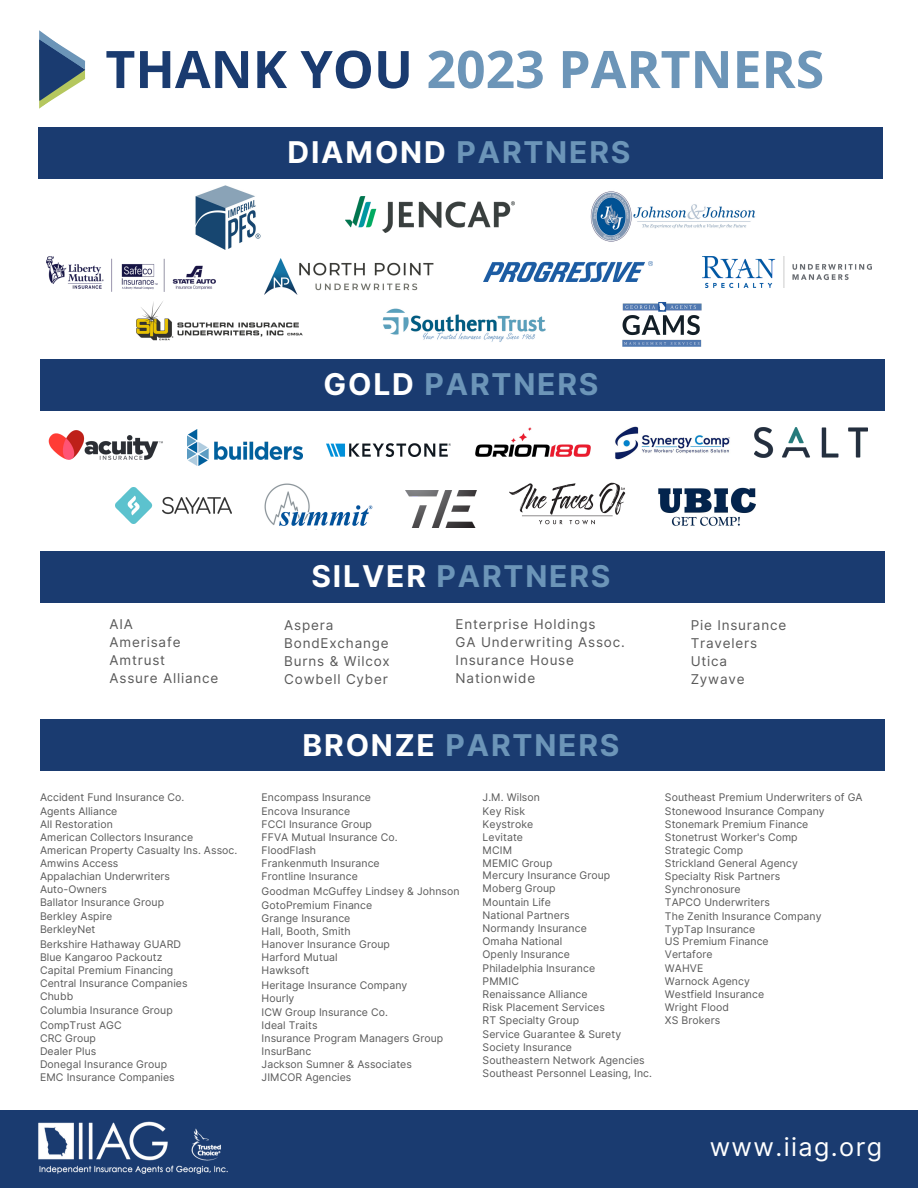
<style>
.page{position:relative;width:918px;height:1188px;background:#fff}
.page>*{position:absolute;margin:0;border:0;box-sizing:border-box;transform-origin:0 0}
.t1{font:700 51.75px "Open Sans";color:#6c95b8}
.t2{font:700 30px "Inter";letter-spacing:.06em;color:#6c95b8}
.t3{font:25.2px "Inter";letter-spacing:.055em;color:#fff}
.t4{font:13.5px "Inter";letter-spacing:.06em;color:#595959}
.t5{font:10.5px "Inter";letter-spacing:.005em;color:#595959}
.s1{color:#1a3b70}
.s2{color:#fff}
</style>
<div class="page">
<div style="left:0;top:1111px;width:918px;height:77px;background:#1a3b70"></div>
<img style="left:38px;top:1121px;width:190px;height:53px">
<img style="left:622px;top:302px;width:80px;height:45px">
<img style="left:195px;top:186px;width:66px;height:64px">
<img style="left:346px;top:197px;width:168px;height:36px">
<img style="left:591px;top:191px;width:165px;height:51px">
<img style="left:265px;top:259px;width:169px;height:36px">
<img style="left:484px;top:262px;width:169px;height:20px">
<img style="left:136px;top:301px;width:167px;height:40px">
<img style="left:382px;top:308px;width:164px;height:34px">
<img style="left:187px;top:429px;width:116px;height:36px">
<img style="left:327px;top:443px;width:123px;height:14px">
<img style="left:264px;top:483px;width:108px;height:43px">
<img style="left:703px;top:257px;width:169px;height:30px">
<img style="left:46px;top:257px;width:169px;height:35px">
<img style="left:475px;top:427px;width:116px;height:30px">
<img style="left:116px;top:488px;width:115px;height:36px">
<img style="left:755px;top:427px;width:112px;height:31px">
<img style="left:658px;top:488px;width:98px;height:38px">
<img style="left:509px;top:483px;width:116px;height:42px">
<img style="left:405px;top:491px;width:71px;height:37px">
<img style="left:615px;top:426px;width:115px;height:34px">
<img style="left:48px;top:430px;width:115px;height:30px">
<div style="left:38px;top:127px;width:845px;height:51px;background:#1a3b70"></div>
<div style="left:40px;top:359px;width:845px;height:52px;background:#1a3b70"></div>
<div style="left:40px;top:551px;width:845px;height:52px;background:#1a3b70"></div>
<div style="left:40px;top:720px;width:845px;height:51px;background:#1a3b70"></div>
<svg style="left:39px;top:30px;width:46px;height:79px"></svg>
<p class="t1" style="left:105px;top:33px;width:720px"><span class="s1">THANK YOU</span> 2023 PARTNERS</p>
<p class="t2" style="left:288px;top:134px;width:344px"><span class="s2">DIAMOND</span> PARTNERS</p>
<p class="t2" style="left:324px;top:366px;width:276px"><span class="s2">GOLD</span> PARTNERS</p>
<p class="t4" style="left:110px;top:616px;width:25px">AIA</p>
<p class="t4" style="left:110px;top:634px;width:72px">Amerisafe</p>
<p class="t4" style="left:110px;top:652px;width:57px">Amtrust</p>
<p class="t4" style="left:110px;top:670px;width:110px">Assure Alliance</p>
<p class="t5" style="left:40px;top:791px;width:146px">Accident Fund Insurance Co.</p>
<p class="t5" style="left:40px;top:804px;width:79px">Agents Alliance</p>
<p class="t5" style="left:40px;top:818px;width:74px">All Restoration</p>
<p class="t5" style="left:40px;top:831px;width:155px">American Collectors Insurance</p>
<p class="t5" style="left:40px;top:844px;width:199px">American Property Casualty Ins. Assoc.</p>
<p class="t5" style="left:40px;top:857px;width:80px">Amwins Access</p>
<p class="t5" style="left:40px;top:870px;width:132px">Appalachian Underwriters</p>
<p class="t5" style="left:40px;top:883px;width:68px">Auto-Owners</p>
<p class="t5" style="left:40px;top:896px;width:126px">Ballator Insurance Group</p>
<p class="t5" style="left:40px;top:909px;width:74px">Berkley Aspire</p>
<p class="t5" style="left:40px;top:923px;width:57px">BerkleyNet</p>
<p class="t5" style="left:40px;top:938px;width:142px">Berkshire Hathaway GUARD</p>
<p class="t5" style="left:40px;top:951px;width:124px">Blue Kangaroo Packoutz</p>
<p class="t5" style="left:40px;top:964px;width:135px">Capital Premium Financing</p>
<p class="t5" style="left:40px;top:977px;width:149px">Central Insurance Companies</p>
<p class="t5" style="left:40px;top:990px;width:35px">Chubb</p>
<p class="t5" style="left:40px;top:1003px;width:134px">Columbia Insurance Group</p>
<p class="t5" style="left:40px;top:1019px;width:83px">CompTrust AGC</p>
<p class="t5" style="left:40px;top:1032px;width:57px">CRC Group</p>
<p class="t5" style="left:40px;top:1045px;width:58px">Dealer Plus</p>
<p class="t5" style="left:40px;top:1058px;width:129px">Donegal Insurance Group</p>
<p class="t5" style="left:40px;top:1071px;width:136px">EMC Insurance Companies</p>
<p class="t2" style="left:312px;top:558px;width:301px"><span class="s2">SILVER</span> PARTNERS</p>
<p class="t4" style="left:284px;top:617px;width:51px">Aspera</p>
<p class="t4" style="left:284px;top:635px;width:106px">BondExchange</p>
<p class="t4" style="left:284px;top:653px;width:107px">Burns &amp; Wilcox</p>
<p class="t4" style="left:284px;top:671px;width:105px">Cowbell Cyber</p>
<p class="t4" style="left:456px;top:616px;width:141px">Enterprise Holdings</p>
<p class="t4" style="left:456px;top:634px;width:171px">GA Underwriting Assoc.</p>
<p class="t4" style="left:456px;top:652px;width:120px">Insurance House</p>
<p class="t4" style="left:456px;top:670px;width:81px">Nationwide</p>
<p class="t4" style="left:691px;top:617px;width:97px">Pie Insurance</p>
<p class="t4" style="left:691px;top:635px;width:68px">Travelers</p>
<p class="t4" style="left:691px;top:653px;width:38px">Utica</p>
<p class="t4" style="left:691px;top:671px;width:55px">Zywave</p>
<p class="t2" style="left:303px;top:727px;width:318px"><span class="s2">BRONZE</span> PARTNERS</p>
<p class="t5" style="left:262px;top:791px;width:111px">Encompass Insurance</p>
<p class="t5" style="left:262px;top:804px;width:90px">Encova Insurance</p>
<p class="t5" style="left:262px;top:818px;width:112px">FCCI Insurance Group</p>
<p class="t5" style="left:262px;top:831px;width:138px">FFVA Mutual Insurance Co.</p>
<p class="t5" style="left:262px;top:844px;width:56px">FloodFlash</p>
<p class="t5" style="left:262px;top:857px;width:120px">Frankenmuth Insurance</p>
<p class="t5" style="left:262px;top:870px;width:98px">Frontline Insurance</p>
<p class="t5" style="left:262px;top:885px;width:199px">Goodman McGuffey Lindsey &amp; Johnson</p>
<p class="t5" style="left:262px;top:898px;width:112px">GotoPremium Finance</p>
<p class="t5" style="left:262px;top:912px;width:90px">Grange Insurance</p>
<p class="t5" style="left:262px;top:925px;width:91px">Hall, Booth, Smith</p>
<p class="t5" style="left:262px;top:938px;width:130px">Hanover Insurance Group</p>
<p class="t5" style="left:262px;top:951px;width:77px">Harford Mutual</p>
<p class="t5" style="left:262px;top:964px;width:49px">Hawksoft</p>
<p class="t5" style="left:262px;top:979px;width:147px">Heritage Insurance Company</p>
<p class="t5" style="left:262px;top:992px;width:34px">Hourly</p>
<p class="t5" style="left:262px;top:1005px;width:128px">ICW Group Insurance Co.</p>
<p class="t5" style="left:262px;top:1019px;width:57px">Ideal Traits</p>
<p class="t5" style="left:262px;top:1032px;width:183px">Insurance Program Managers Group</p>
<p class="t5" style="left:262px;top:1045px;width:51px">InsurBanc</p>
<p class="t5" style="left:262px;top:1058px;width:152px">Jackson Sumner &amp; Associates</p>
<p class="t5" style="left:262px;top:1071px;width:91px">JIMCOR Agencies</p>
<p class="t5" style="left:483px;top:791px;width:59px">J.M. Wilson</p>
<p class="t5" style="left:483px;top:804px;width:44px">Key Risk</p>
<p class="t5" style="left:483px;top:818px;width:52px">Keystroke</p>
<p class="t5" style="left:483px;top:831px;width:42px">Levitate</p>
<p class="t5" style="left:483px;top:844px;width:31px">MCIM</p>
<p class="t5" style="left:483px;top:857px;width:71px">MEMIC Group</p>
<p class="t5" style="left:483px;top:869px;width:129px">Mercury Insurance Group</p>
<p class="t5" style="left:483px;top:882px;width:75px">Moberg Group</p>
<p class="t5" style="left:483px;top:896px;width:70px">Mountain Life</p>
<p class="t5" style="left:483px;top:909px;width:88px">National Partners</p>
<p class="t5" style="left:483px;top:922px;width:106px">Normandy Insurance</p>
<p class="t5" style="left:483px;top:935px;width:81px">Omaha National</p>
<p class="t5" style="left:483px;top:948px;width:89px">Openly Insurance</p>
<p class="t5" style="left:483px;top:962px;width:114px">Philadelphia Insurance</p>
<p class="t5" style="left:483px;top:975px;width:38px">PMMIC</p>
<p class="t5" style="left:483px;top:988px;width:106px">Renaissance Alliance</p>
<p class="t5" style="left:483px;top:1001px;width:124px">Risk Placement Services</p>
<p class="t5" style="left:483px;top:1014px;width:98px">RT Specialty Group</p>
<p class="t5" style="left:483px;top:1027px;width:140px">Service Guarantee &amp; Surety</p>
<p class="t5" style="left:483px;top:1041px;width:91px">Society Insurance</p>
<p class="t5" style="left:483px;top:1054px;width:164px">Southeastern Network Agencies</p>
<p class="t5" style="left:483px;top:1067px;width:171px">Southeast Personnel Leasing, Inc.</p>
<p class="t5" style="left:665px;top:791px;width:199px">Southeast Premium Underwriters of GA</p>
<p class="t5" style="left:665px;top:804px;width:161px">Stonewood Insurance Company</p>
<p class="t5" style="left:665px;top:818px;width:145px">Stonemark Premium Finance</p>
<p class="t5" style="left:665px;top:831px;width:134px">Stonetrust Worker's Comp</p>
<p class="t5" style="left:665px;top:844px;width:80px">Strategic Comp</p>
<p class="t5" style="left:665px;top:857px;width:134px">Strickland General Agency</p>
<p class="t5" style="left:665px;top:870px;width:117px">Specialty Risk Partners</p>
<p class="t5" style="left:665px;top:883px;width:77px">Synchronosure</p>
<p class="t5" style="left:665px;top:896px;width:107px">TAPCO Underwriters</p>
<p class="t5" style="left:665px;top:909px;width:158px">The Zenith Insurance Company</p>
<p class="t5" style="left:665px;top:923px;width:92px">TypTap Insurance</p>
<p class="t5" style="left:665px;top:935px;width:105px">US Premium Finance</p>
<p class="t5" style="left:665px;top:948px;width:49px">Vertafore</p>
<p class="t5" style="left:665px;top:961px;width:40px">WAHVE</p>
<p class="t5" style="left:665px;top:975px;width:86px">Warnock Agency</p>
<p class="t5" style="left:665px;top:988px;width:101px">Westfield Insurance</p>
<p class="t5" style="left:665px;top:1001px;width:66px">Wright Flood</p>
<p class="t5" style="left:665px;top:1014px;width:57px">XS Brokers</p>
<p class="t3" style="left:710px;top:1132px;width:174px">www.iiag.org</p>
</div>
